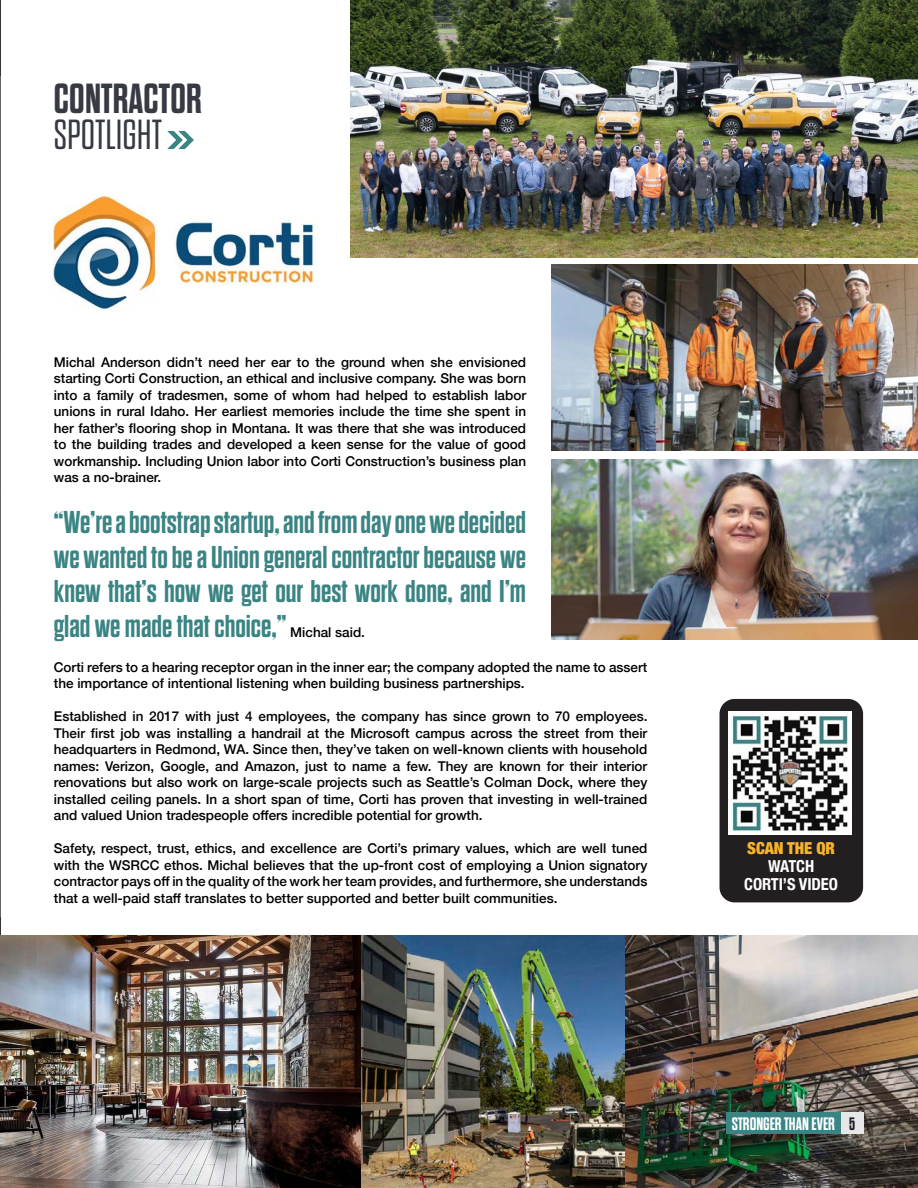
<style>
.page{position:relative;width:918px;height:1188px;background:#fff}
.page>*{position:absolute;margin:0;border:0;box-sizing:border-box;transform-origin:0 0}
.t1{font:700 42px "Dharma Gothic E";letter-spacing:.005em;color:#373a42}
.t2{font:300 42px "Dharma Gothic E";letter-spacing:.005em;color:#373a42}
.t3{font:700 31.5px/34.5px "Dharma Gothic E";color:#3b8484;text-align:justify}
.t4{font:700 18px "Dharma Gothic E";color:#fff}
.t5{font:700 condensed 16.5px/18px "Helvetica Neue";letter-spacing:-.005em;color:#fff;text-align:center}
.t6{font:900 condensed 16.5px "Helvetica Neue";letter-spacing:-.005em;color:#f7b32e}
.t7{font:500 13.5px/16.5px "Helvetica Neue";color:#000;text-align:justify}
.s1{color:#231f20}
</style>
<div class="page">
<hr style="left:0;top:0;width:1px;height:1188px;background:#333">
<img style="left:0;top:76px;width:1px;height:1032px">
<img style="left:53px;top:195px;width:264px;height:115px">
<img style="left:351px;top:0;width:567px;height:258px">
<img style="left:552px;top:264px;width:366px;height:187px">
<img style="left:1px;top:935px;width:917px;height:253px">
<img style="left:552px;top:459px;width:366px;height:180px">
<svg style="left:167px;top:131px;width:27px;height:18px"></svg>
<svg style="left:719px;top:698px;width:145px;height:205px"></svg>
<div style="left:720px;top:699px;width:143px;height:203px;background:#231f20;border-radius:15px"></div>
<img style="left:728px;top:711px;width:123px;height:123px">
<div style="left:840px;top:1112px;width:24px;height:22px;background:#e6e7e9"></div>
<div style="left:726px;top:1112px;width:115px;height:22px;background:#3b8484"></div>
<h1 class="t1" style="left:54px;top:77px;width:149px">CONTRACTOR</h1>
<h1 class="t2" style="left:54px;top:114px;width:109px">SPOTLIGHT</h1>
<p class="t7" style="left:54px;top:354px;width:474px">Michal Anderson didn’t need her ear to the ground when she envisioned starting Corti Construction, an ethical and inclusive company. She was born into a family of tradesmen, some of whom had helped to establish labor unions in rural Idaho. Her earliest memories include the time she spent in her father’s flooring shop in Montana. It was there that she was introduced to the building trades and developed a keen sense for the value of good workmanship. Including Union labor into Corti Construction’s business plan was a no-brainer.</p>
<h2 class="t3" style="left:54px;top:506px;width:474px">“We’re a bootstrap startup, and from day one we decided we wanted to be a Union general contractor because we knew that’s how we get our best work done, and I’m glad we made that choice,”</h2>
<p class="t7" style="left:290px;top:624px;width:76px">Michal said.</p>
<p class="t7" style="left:54px;top:658px;width:595px">Corti refers to a hearing receptor organ in the inner ear; the company adopted the name to assert the importance of intentional listening when building business partnerships.</p>
<p class="t7" style="left:54px;top:708px;width:595px">Established in 2017 with just 4 employees, the company has since grown to 70 employees.<br>Their first job was installing a handrail at the Microsoft campus across the street from their headquarters in Redmond, WA. Since then, they’ve taken on well-known clients with household names: Verizon, Google, and Amazon, just to name a few. They are known for their interior renovations but also work on large-scale projects such as Seattle’s Colman Dock, where they installed ceiling panels. In a short span of time, Corti has proven that investing in well-trained and valued Union tradespeople offers incredible potential for growth.</p>
<p class="t7" style="left:54px;top:840px;width:595px">Safety, respect, trust, ethics, and excellence are Corti’s primary values, which are well tuned with the WSRCC ethos. Michal believes that the up-front cost of employing a Union signatory contractor pays off in the quality of the work her team provides, and furthermore, she understands that a well-paid staff translates to better supported and better built communities.</p>
<p class="t6" style="left:747px;top:838px;width:89px">SCAN THE QR</p>
<p class="t5" style="left:744px;top:857px;width:95px">WATCH<br>CORTI’S VIDEO</p>
<h3 class="t4" style="left:732px;top:1114px;width:125px">STRONGER THAN EVER <span class="s1">5</span></h3>
</div>
